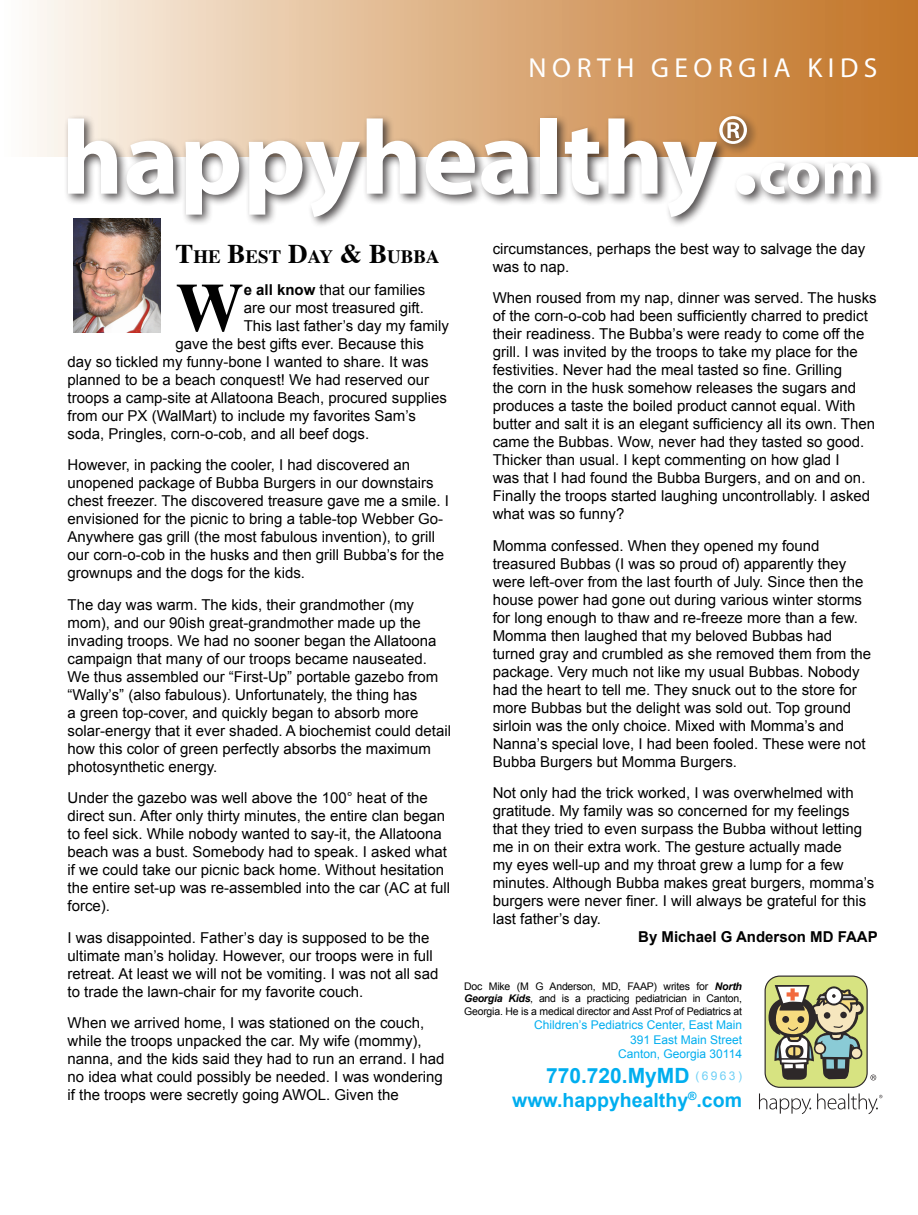
<style>
.page{position:relative;width:918px;height:1215px;background:#fff}
.page>*{position:absolute;margin:0;border:0;box-sizing:border-box;transform-origin:0 0}
.t1{font:700 105.9px "Myriad";color:#fff}
.t2{font:700 68.25px "Times";color:#010101}
.t3{font:27.6px "Myriad";letter-spacing:.2em;color:#fff}
.t4{font:700 21px "Arial";color:#00aeef}
.t5{font:700 19.5px "Arial";color:#00aeef}
.t6{font:700 18.9px "Times";color:#010101}
.t7{font:15px/18px "Arial";color:#010101}
.t8{font:700 15px "Arial";color:#010101}
.t9{font:12px/14.4px "Arial";color:#00aeef;text-align:right}
.t10{font:10.5px/12.6px "Arial";letter-spacing:-.02em;color:#010101;text-align:justify}
.s1{font-size:61.8px}
.s2{font-size:27px}
.s3{font-weight:700}
.s4{font-weight:700;font-style:italic}
.s5{font-weight:400;font-size:12px;color:#6ed0f6}
</style>
<div class="page">
<div style="left:0;top:0;width:918px;height:157px;background:linear-gradient(to right,#fdf8f2,#c17020)"></div>
<div style="left:64px;top:112px;width:819px;height:116px;background:#231f20;opacity:.77"></div>
<svg style="left:870px;top:1075px;width:6px;height:5px"></svg>
<div style="left:765px;top:976px;width:102px;height:111px;background:#d7e381;border-radius:15px"></div>
<div style="left:765px;top:976px;width:103px;height:112px;border:1px solid #2d2829;border-radius:15px"></div>
<svg style="left:767px;top:985px;width:97px;height:95px"></svg>
<svg style="left:759px;top:1093px;width:52px;height:21px"></svg>
<svg style="left:817px;top:1093px;width:65px;height:21px"></svg>
<img style="left:74px;top:218px;width:87px;height:115px">
<h3 class="t3" style="left:529px;top:54px;width:350px">NORTH GEORGIA KIDS</h3>
<h1 class="t1" style="left:62px;top:104px;width:814px">happyhealthy<sup>®</sup>.<span class="s1">com</span></h1>
<p class="t6" style="left:176px;top:239px;width:266px"><span class="s2">T</span>HE <span class="s2">B</span>EST <span class="s2">D</span>AY <span class="s2">&amp; B</span>UBBA</p>
<h2 class="t2" style="left:176px;top:242px;width:70px">W</h2>
<p class="t7" style="left:244px;top:280px;width:183px"><span class="s3">e all know</span> that our families</p>
<p class="t7" style="left:244px;top:298px;width:182px">are our most treasured gift.</p>
<p class="t7" style="left:244px;top:316px;width:207px">This last father’s day my family</p>
<p class="t7" style="left:176px;top:334px;width:250px">gave the best gifts ever. Because this</p>
<p class="t7" style="left:68px;top:352px;width:363px">day so tickled my funny-bone I wanted to share. It was</p>
<p class="t7" style="left:68px;top:370px;width:363px">planned to be a beach conquest! We had reserved our</p>
<p class="t7" style="left:68px;top:388px;width:381px">troops a camp-site at Allatoona Beach, procured supplies</p>
<p class="t7" style="left:68px;top:406px;width:350px">from our PX (WalMart) to include my favorites Sam’s</p>
<p class="t7" style="left:68px;top:424px;width:303px">soda, Pringles, corn-o-cob, and all beef dogs.</p>
<p class="t7" style="left:68px;top:456px;width:383px">However, in packing the cooler, I had discovered an unopened package of Bubba Burgers in our downstairs chest freezer. The discovered treasure gave me a smile. I envisioned for the picnic to bring a table-top Webber Go-Anywhere gas grill (the most fabulous invention), to grill our corn-o-cob in the husks and then grill Bubba’s for the grownups and the dogs for the kids.</p>
<p class="t7" style="left:68px;top:595px;width:385px">The day was warm. The kids, their grandmother (my mom), and our 90ish great-grandmother made up the invading troops. We had no sooner began the Allatoona campaign that many of our troops became nauseated.<br>We thus assembled our “First-Up” portable gazebo from “Wally’s” (also fabulous). Unfortunately, the thing has<br>a green top-cover, and quickly began to absorb more solar-energy that it ever shaded. A biochemist could detail how this color of green perfectly absorbs the maximum photosynthetic energy.</p>
<p class="t7" style="left:68px;top:789px;width:384px">Under the gazebo was well above the 100° heat of the direct sun. After only thirty minutes, the entire clan began to feel sick. While nobody wanted to say-it, the Allatoona beach was a bust. Somebody had to speak. I asked what if we could take our picnic back home. Without hesitation the entire set-up was re-assembled into the car (AC at full force).</p>
<p class="t7" style="left:68px;top:928px;width:372px">I was disappointed. Father’s day is supposed to be the ultimate man’s holiday. However, our troops were in full retreat. At least we will not be vomiting. I was not all sad to trade the lawn-chair for my favorite couch.</p>
<p class="t7" style="left:68px;top:1014px;width:378px">When we arrived home, I was stationed on the couch, while the troops unpacked the car. My wife (mommy), nanna, and the kids said they had to run an errand. I had no idea what could possibly be needed. I was wondering if the troops were secretly going AWOL. Given the</p>
<p class="t7" style="left:493px;top:240px;width:374px">circumstances, perhaps the best way to salvage the day was to nap.</p>
<p class="t7" style="left:493px;top:289px;width:386px">When roused from my nap, dinner was served. The husks of the corn-o-cob had been sufficiently charred to predict their readiness. The Bubba’s were ready to come off the grill. I was invited by the troops to take my place for the festivities. Never had the meal tasted so fine. Grilling<br>the corn in the husk somehow releases the sugars and produces a taste the boiled product cannot equal. With butter and salt it is an elegant sufficiency all its own. Then came the Bubbas. Wow, never had they tasted so good.<br>Thicker than usual. I kept commenting on how glad I<br>was that I had found the Bubba Burgers, and on and on.<br>Finally the troops started laughing uncontrollably. I asked what was so funny?</p>
<p class="t7" style="left:493px;top:537px;width:380px">Momma confessed. When they opened my found treasured Bubbas (I was so proud of) apparently they were left-over from the last fourth of July. Since then the house power had gone out during various winter storms for long enough to thaw and re-freeze more than a few.<br>Momma then laughed that my beloved Bubbas had turned gray and crumbled as she removed them from the package. Very much not like my usual Bubbas. Nobody had the heart to tell me. They snuck out to the store for more Bubbas but the delight was sold out. Top ground sirloin was the only choice. Mixed with Momma’s and Nanna’s special love, I had been fooled. These were not Bubba Burgers but Momma Burgers.</p>
<p class="t7" style="left:493px;top:784px;width:383px">Not only had the trick worked, I was overwhelmed with gratitude. My family was so concerned for my feelings that they tried to even surpass the Bubba without letting me in on their extra work. The gesture actually made<br>my eyes well-up and my throat grew a lump for a few minutes. Although Bubba makes great burgers, momma’s burgers were never finer. I will always be grateful for this last father’s day.</p>
<p class="t8" style="left:638px;top:929px;width:241px">By Michael G Anderson MD FAAP</p>
<p class="t10" style="left:464px;top:980px;width:279px">Doc Mike (M G Anderson, MD, FAAP) writes for <span class="s4">North Georgia Kids</span>, and is a practicing pediatrician in Canton, Georgia. He is a medical director and Asst Prof of Pediatrics at</p>
<p class="t9" style="left:534px;top:1018px;width:209px">Children’s Pediatrics Center, East Main<br>391 East Main Street<br>Canton, Georgia 30114</p>
<h3 class="t4" style="left:546px;top:1064px;width:197px">770.720.MyMD <span class="s5">( 6 9 6 3 )</span></h3>
<h3 class="t5" style="left:512px;top:1089px;width:231px">www.happyhealthy<sup>®</sup>.com</h3>
</div>
